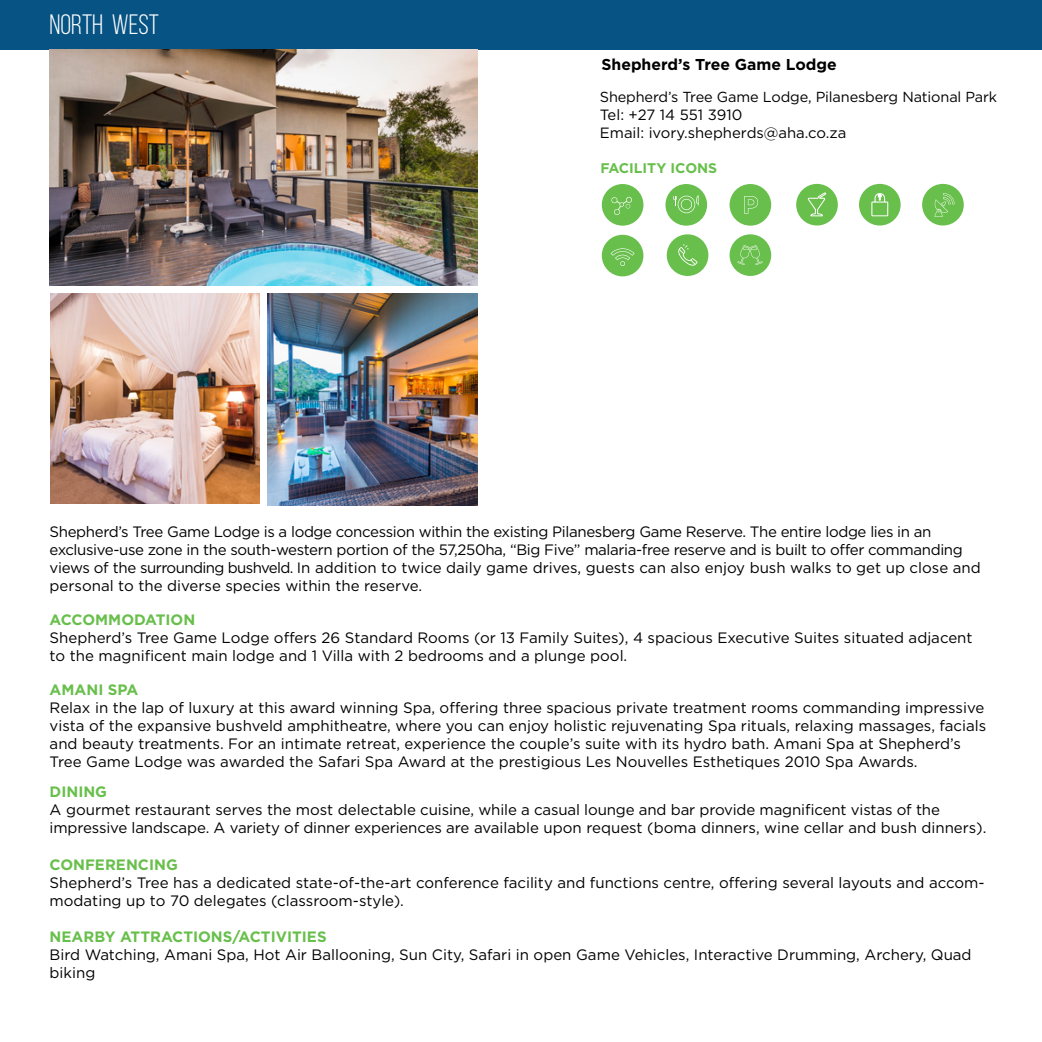
<style>
.page{position:relative;width:1042px;height:1042px;background:#fff}
.page>*{position:absolute;margin:0;border:0;box-sizing:border-box;transform-origin:0 0}
.t1{font:28px "Bebas Neue";color:#fff}
.t2{font:700 15.75px "Gotham";color:#000}
.t3{font:15.05px/18px "Gotham";color:#000}
.t4{font:15.05px/18px "Gotham";letter-spacing:-.025em;color:#000}
.t5{font:700 15.05px "Gotham";color:#68bf4b}
.t6{font:14.88px/17.8px "Gotham";color:#000}
.t7{font:14.53px "Gotham";letter-spacing:-.01em;color:#000}
.t8{font:700 14px "Gotham";color:#68bf4b}
</style>
<div class="page">
<div style="left:0;top:0;width:1042px;height:50px;background:#075383"></div>
<img style="left:50px;top:50px;width:427px;height:235px">
<img style="left:50px;top:293px;width:209px;height:211px">
<img style="left:268px;top:293px;width:209px;height:212px">
<div style="left:602px;top:235px;width:41px;height:41px;background:#68bf4b;border-radius:50%"></div>
<svg style="left:611px;top:248px;width:23px;height:18px"></svg>
<div style="left:667px;top:234px;width:41px;height:42px;background:#68bf4b;border-radius:50%"></div>
<div style="left:729px;top:234px;width:42px;height:42px;background:#68bf4b;border-radius:50%"></div>
<svg style="left:737px;top:245px;width:25px;height:20px"></svg>
<div style="left:665px;top:184px;width:42px;height:42px;background:#68bf4b;border-radius:50%"></div>
<svg style="left:673px;top:195px;width:25px;height:18px"></svg>
<div style="left:602px;top:184px;width:41px;height:42px;background:#68bf4b;border-radius:50%"></div>
<svg style="left:611px;top:197px;width:21px;height:18px"></svg>
<div style="left:729px;top:184px;width:42px;height:42px;background:#68bf4b;border-radius:50%"></div>
<svg style="left:744px;top:196px;width:14px;height:18px"></svg>
<div style="left:922px;top:184px;width:42px;height:41px;background:#68bf4b;border-radius:50%"></div>
<svg style="left:934px;top:193px;width:20px;height:24px"></svg>
<div style="left:796px;top:184px;width:42px;height:41px;background:#68bf4b;border-radius:50%"></div>
<svg style="left:807px;top:192px;width:19px;height:25px"></svg>
<div style="left:859px;top:184px;width:41px;height:41px;background:#68bf4b;border-radius:50%"></div>
<svg style="left:871px;top:193px;width:17px;height:23px"></svg>
<svg style="left:678px;top:244px;width:19px;height:22px"></svg>
<h1 class="t1" style="left:50px;top:9px;width:111px">NORTH WEST</h1>
<p class="t2" style="left:601px;top:54px;width:237px">Shepherd’s Tree Game Lodge</p>
<p class="t7" style="left:600px;top:88px;width:399px">Shepherd’s Tree Game Lodge, Pilanesberg National Park</p>
<p class="t6" style="left:600px;top:106px;width:248px">Tel: +27 14 551 3910<br>Email: ivory.shepherds@aha.co.za</p>
<p class="t8" style="left:600px;top:159px;width:118px">FACILITY ICONS</p>
<p class="t4" style="left:50px;top:522px;width:932px">Shepherd’s Tree Game Lodge is a lodge concession within the existing Pilanesberg Game Reserve. The entire lodge lies in an exclusive-use zone in the south-western portion of the 57,250ha, “Big Five” malaria-free reserve and is built to offer commanding views of the surrounding bushveld. In addition to twice daily game drives, guests can also enjoy bush walks to get up close and personal to the diverse species within the reserve.</p>
<p class="t5" style="left:50px;top:609px;width:147px">ACCOMMODATION</p>
<p class="t3" style="left:50px;top:628px;width:924px">Shepherd’s Tree Game Lodge offers 26 Standard Rooms (or 13 Family Suites), 4 spacious Executive Suites situated adjacent to the magnificent main lodge and 1 Villa with 2 bedrooms and a plunge pool.</p>
<p class="t5" style="left:50px;top:679px;width:90px">AMANI SPA</p>
<p class="t3" style="left:50px;top:698px;width:938px">Relax in the lap of luxury at this award winning Spa, offering three spacious private treatment rooms commanding impressive vista of the expansive bushveld amphitheatre, where you can enjoy holistic rejuvenating Spa rituals, relaxing massages, facials and beauty treatments. For an intimate retreat, experience the couple’s suite with its hydro bath. Amani Spa at Shepherd’s Tree Game Lodge was awarded the Safari Spa Award at the prestigious Les Nouvelles Esthetiques 2010 Spa Awards.</p>
<p class="t5" style="left:50px;top:782px;width:59px">DINING</p>
<p class="t3" style="left:50px;top:801px;width:938px">A gourmet restaurant serves the most delectable cuisine, while a casual lounge and bar provide magnificent vistas of the impressive landscape. A variety of dinner experiences are available upon request (boma dinners, wine cellar and bush dinners).</p>
<p class="t5" style="left:50px;top:854px;width:130px">CONFERENCING</p>
<p class="t3" style="left:50px;top:873px;width:936px">Shepherd’s Tree has a dedicated state-of-the-art conference facility and functions centre, offering several layouts and accom&shy;modating up to 70 delegates (classroom-style).</p>
<p class="t5" style="left:50px;top:926px;width:278px">NEARBY ATTRACTIONS/ACTIVITIES</p>
<p class="t3" style="left:50px;top:945px;width:923px">Bird Watching, Amani Spa, Hot Air Ballooning, Sun City, Safari in open Game Vehicles, Interactive Drumming, Archery, Quad biking</p>
</div>
